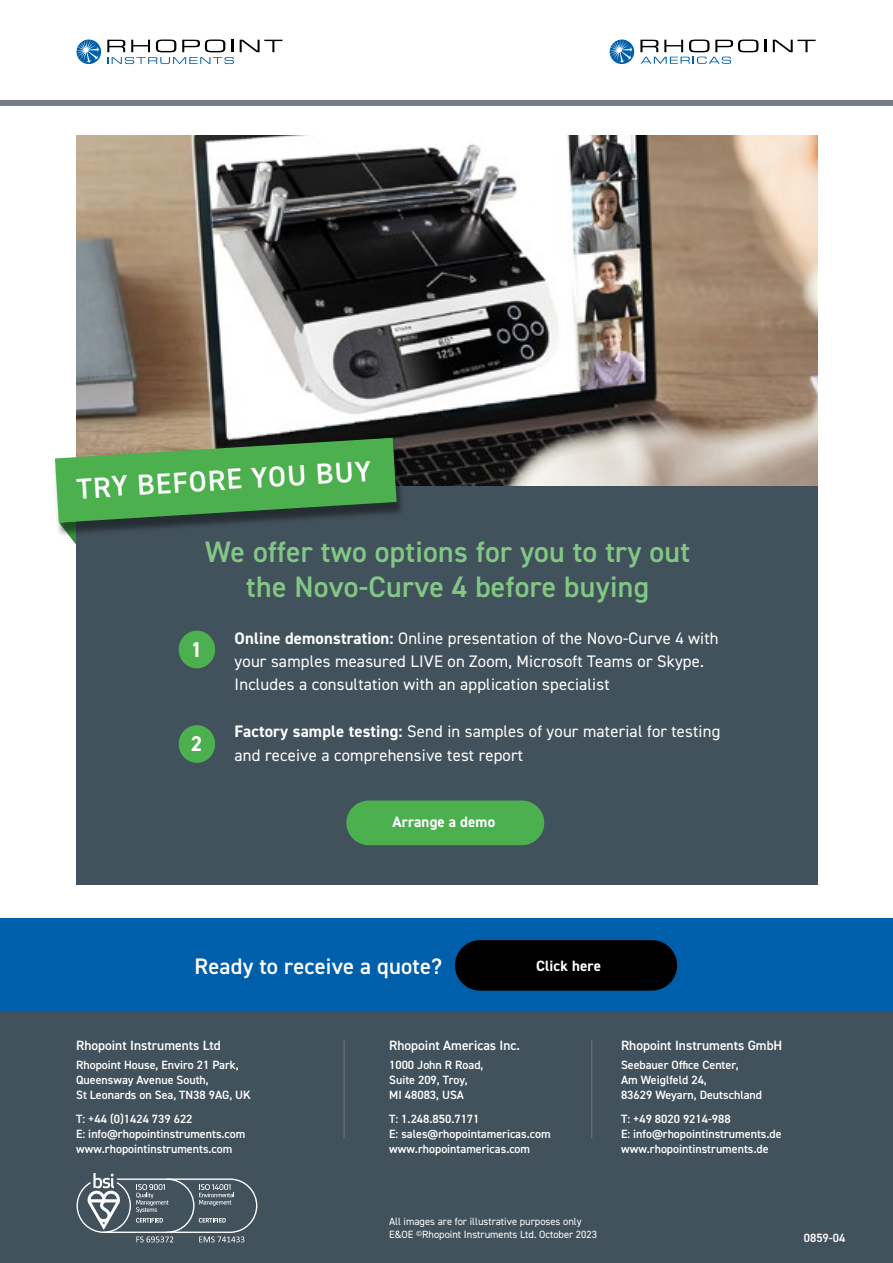
<style>
.page{position:relative;width:893px;height:1263px;background:#fff}
.page>*{position:absolute;margin:0;border:0;box-sizing:border-box;transform-origin:0 0}
.t1{font:600 29.7px/34.7px "DIN2014";letter-spacing:.01em;color:#82c884;text-align:center}
.t2{font:600 28.95px "DIN2014";color:#fff}
.t3{font:600 22.5px "DIN2014";letter-spacing:.01em;color:#fff}
.t4{font:700 21.45px "DIN2014";color:#fff}
.t5{font:16.65px/23.4px "DIN2014";letter-spacing:.01em;color:#fff}
.t6{font:700 15px "DIN2014";letter-spacing:.01em;color:#fff}
.t7{font:15px "DIN2014";color:#fff}
.t8{font:600 13.5px "DIN2014";color:#fff}
.t9{font:600 12px/15px "DIN2014";color:#fff}
.t10{font:10.5px/13px "DIN2014";color:#fff}
.s1{font-weight:700}
</style>
<div class="page">
<div style="left:0;top:100px;width:893px;height:6px;background:#747b83"></div>
<svg style="left:240px;top:40px;width:42px;height:12px"></svg>
<svg style="left:107px;top:40px;width:127px;height:24px"></svg>
<svg style="left:77px;top:40px;width:24px;height:24px"></svg>
<svg style="left:77px;top:40px;width:22px;height:23px"></svg>
<svg style="left:764px;top:40px;width:2px;height:12px"></svg>
<svg style="left:773px;top:40px;width:43px;height:12px"></svg>
<svg style="left:610px;top:40px;width:24px;height:24px"></svg>
<svg style="left:610px;top:40px;width:22px;height:23px"></svg>
<svg style="left:640px;top:40px;width:118px;height:24px"></svg>
<div style="left:0;top:918px;width:893px;height:94px;background:#005faa"></div>
<div style="left:0;top:1013px;width:893px;height:250px;background:#42525c"></div>
<hr style="left:343px;top:1040px;width:2px;height:98px;background:#626c76">
<hr style="left:591px;top:1040px;width:1px;height:98px;background:#626c76">
<div style="left:455px;top:940px;width:222px;height:51px;background:#000;border-radius:25px"></div>
<img style="left:77px;top:135px;width:740px;height:351px">
<div style="left:76px;top:486px;width:741px;height:398px;background:#42525c"></div>
<div style="left:52px;top:441px;width:353px;height:96px;background:#000;opacity:.44"></div>
<svg style="left:55px;top:438px;width:342px;height:107px"></svg>
<div style="left:346px;top:800px;width:198px;height:45px;background:#4db04f;border-radius:22px"></div>
<div style="left:179px;top:631px;width:36px;height:37px;background:#4db04f;border-radius:50%"></div>
<div style="left:179px;top:725px;width:36px;height:38px;background:#4db04f;border-radius:50%"></div>
<svg style="left:77px;top:1173px;width:180px;height:69px"></svg>
<h2 class="t2" style="left:76px;top:476px;width:297px;rotate:-4deg">TRY BEFORE YOU BUY</h2>
<h1 class="t1" style="left:205px;top:536px;width:486px">We offer two options for you to try out the Novo-Curve 4 before buying</h1>
<h3 class="t4" style="left:191px;top:639px;width:13px">1</h3>
<h3 class="t4" style="left:191px;top:734px;width:13px">2</h3>
<h3 class="t5" style="left:235px;top:627px;width:486px"><span class="s1">Online demonstration:</span> Online presentation of the Novo-Curve 4 with your samples measured LIVE on Zoom, Microsoft Teams or Skype.<br>Includes a consultation with an application specialist</h3>
<h3 class="t5" style="left:235px;top:720px;width:487px"><span class="s1">Factory sample testing:</span> Send in samples of your material for testing and receive a comprehensive test report</h3>
<p class="t6" style="left:392px;top:815px;width:104px">Arrange a demo</p>
<h3 class="t3" style="left:195px;top:956px;width:249px">Ready to receive a quote?</h3>
<p class="t6" style="left:536px;top:959px;width:66px">Click here</p>
<p class="t8" style="left:76px;top:1039px;width:146px">Rhopoint Instruments Ltd</p>
<p class="t9" style="left:76px;top:1058px;width:176px">Rhopoint House, Enviro 21 Park,<br>Queensway Avenue South,<br>St Leonards on Sea, TN38 9AG, UK</p>
<p class="t9" style="left:76px;top:1112px;width:171px">T: +44 (0)1424 739 622<br>E: info@rhopointinstruments.com www.rhopointinstruments.com</p>
<p class="t8" style="left:389px;top:1039px;width:132px">Rhopoint Americas Inc.</p>
<p class="t9" style="left:389px;top:1058px;width:96px">1000 John R Road,<br>Suite 209, Troy,<br>MI 48083, USA</p>
<p class="t9" style="left:389px;top:1112px;width:163px">T: 1.248.850.7171<br>E: sales@rhopointamericas.com www.rhopointamericas.com</p>
<p class="t8" style="left:621px;top:1039px;width:163px">Rhopoint Instruments GmbH</p>
<p class="t9" style="left:621px;top:1058px;width:143px">Seebauer Office Center,<br>Am Weiglfeld 24,<br>83629 Weyarn, Deutschland</p>
<p class="t9" style="left:621px;top:1112px;width:162px">T: +49 8020 9214-988<br>E: info@rhopointinstruments.de www.rhopointinstruments.de</p>
<p class="t10" style="left:389px;top:1215px;width:209px">All images are for illustrative purposes only<br>E&amp;OE <sup>©</sup>Rhopoint Instruments Ltd. October 2023</p>
<p class="t9" style="left:804px;top:1231px;width:43px">0859-04</p>
<p class="t7" style="left:801px;top:1236px;width:17px">11</p>
</div>
